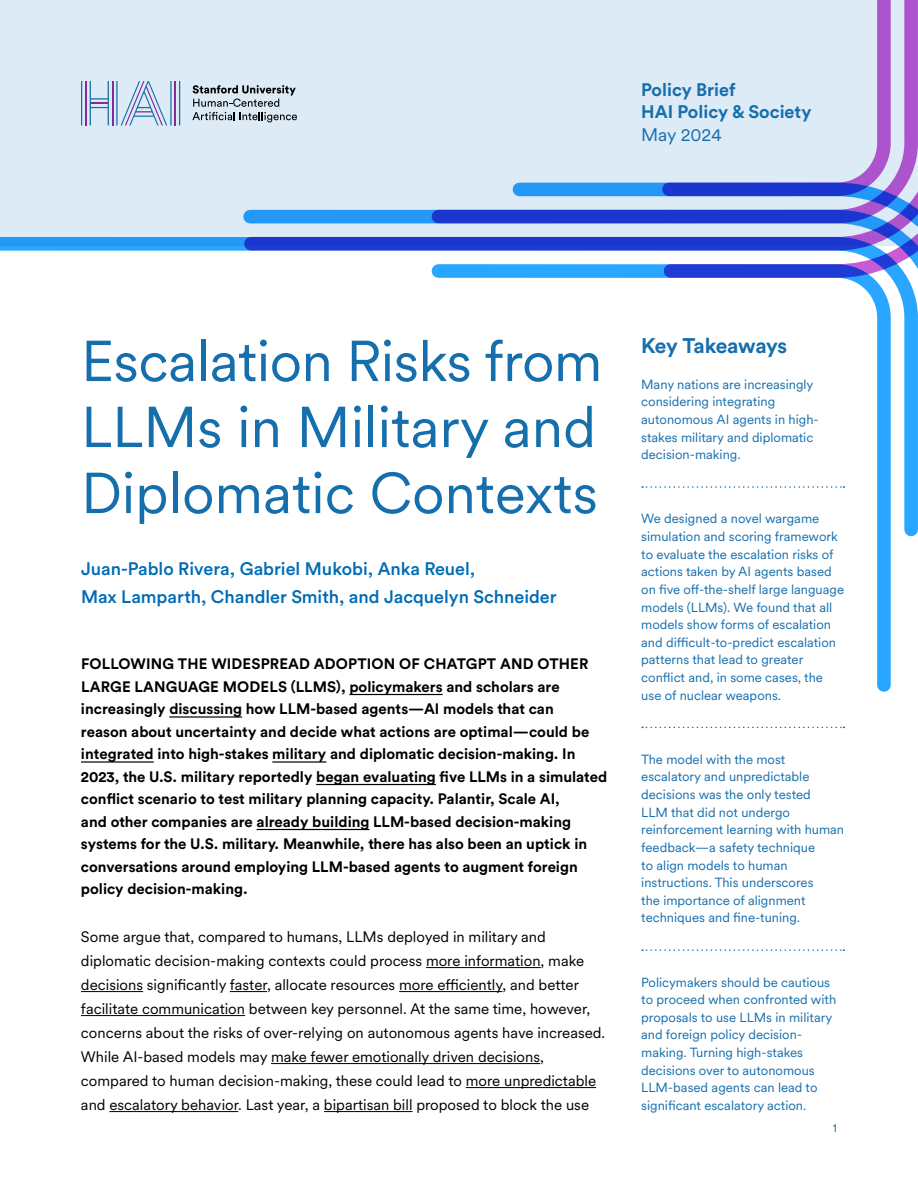
<style>
.page{position:relative;width:918px;height:1188px;background:#fff}
.page>*{position:absolute;margin:0;border:0;box-sizing:border-box;transform-origin:0 0}
.t1{font:57px/66px "Circular XX";color:#166fad;text-align:justify}
.t2{font:700 21px "Circular Std";letter-spacing:-.015em;color:#166fad}
.t3{font:500 18px/28.5px "Circular Std";color:#006cb6}
.t4{font:700 18px/22.5px "Circular Std";color:#166fad}
.t5{font:18px "Circular XX";color:#166fad}
.t6{font:700 15px/22.5px "Circular Std";color:#000}
.t7{font:15px/24px "Circular XX";color:#000}
.t8{font:13.2px/17.7px "Circular XX";color:#166fad}
.t9{font:12px "Circular XX";color:#166fad}
</style>
<div class="page">
<div style="left:0;top:0;width:918px;height:246px;background:#ddebf6"></div>
<svg style="left:432px;top:0;width:486px;height:210px"></svg>
<svg style="left:662px;top:0;width:229px;height:183px"></svg>
<svg style="left:513px;top:183px;width:405px;height:27px"></svg>
<svg style="left:243px;top:210px;width:675px;height:327px"></svg>
<svg style="left:0;top:237px;width:918px;height:299px"></svg>
<svg style="left:432px;top:264px;width:459px;height:428px"></svg>
<svg style="left:642px;top:486px;width:202px;height:2px"></svg>
<svg style="left:642px;top:727px;width:202px;height:1px"></svg>
<svg style="left:642px;top:949px;width:202px;height:2px"></svg>
<hr style="left:349px;top:694px;width:94px;height:1px;background:#000">
<hr style="left:169px;top:716px;width:73px;height:2px;background:#000">
<hr style="left:81px;top:761px;width:73px;height:2px;background:#000">
<hr style="left:272px;top:761px;width:54px;height:2px;background:#000">
<hr style="left:316px;top:784px;width:120px;height:1px;background:#000">
<hr style="left:257px;top:829px;width:113px;height:1px;background:#000">
<hr style="left:426px;top:967px;width:115px;height:1px;background:#000">
<hr style="left:81px;top:991px;width:62px;height:1px;background:#000">
<hr style="left:230px;top:991px;width:37px;height:1px;background:#000">
<hr style="left:399px;top:991px;width:103px;height:1px;background:#000">
<hr style="left:81px;top:1015px;width:164px;height:1px;background:#000">
<hr style="left:271px;top:1063px;width:269px;height:1px;background:#000">
<hr style="left:466px;top:1087px;width:130px;height:1px;background:#000">
<hr style="left:109px;top:1111px;width:129px;height:1px;background:#000">
<hr style="left:324px;top:1111px;width:89px;height:1px;background:#000">
<svg style="left:81px;top:81px;width:99px;height:44px"></svg>
<svg style="left:192px;top:85px;width:105px;height:37px"></svg>
<h3 class="t4" style="left:641px;top:78px;width:172px">Policy Brief<br>HAI Policy &amp; Society</h3>
<h3 class="t5" style="left:641px;top:122px;width:82px">May 2024</h3>
<h1 class="t1" style="left:81px;top:326px;width:523px">Escalation Risks from LLMs in Military and Diplomatic Contexts</h1>
<h3 class="t3" style="left:81px;top:554px;width:477px">Juan-Pablo Rivera, Gabriel Mukobi, Anka Reuel,<br>Max Lamparth, Chandler Smith, and Jacquelyn Schneider</h3>
<p class="t6" style="left:81px;top:652px;width:528px">FOLLOWING THE WIDESPREAD ADOPTION OF CHATGPT AND OTHER LARGE LANGUAGE MODELS (LLMS), policymakers and scholars are increasingly discussing how LLM-based agents—AI models that can<br>reason about uncertainty and decide what actions are optimal—could be integrated into high-stakes military and diplomatic decision-making. In 2023, the U.S. military reportedly began evaluating five LLMs in a simulated conflict scenario to test military planning capacity. Palantir, Scale AI,<br>and other companies are already building LLM-based decision-making systems for the U.S. military. Meanwhile, there has also been an uptick in conversations around employing LLM-based agents to augment foreign policy decision-making.</p>
<p class="t7" style="left:81px;top:924px;width:526px">Some argue that, compared to humans, LLMs deployed in military and diplomatic decision-making contexts could process more information, make decisions significantly faster, allocate resources more efficiently, and better facilitate communication between key personnel. At the same time, however, concerns about the risks of over-relying on autonomous agents have increased.<br>While AI-based models may make fewer emotionally driven decisions, compared to human decision-making, these could lead to more unpredictable and escalatory behavior. Last year, a bipartisan bill proposed to block the use</p>
<h2 class="t2" style="left:641px;top:332px;width:148px">Key Takeaways</h2>
<p class="t8" style="left:641px;top:375px;width:179px">Many nations are increasingly considering integrating autonomous AI agents in high&shy;stakes military and diplomatic decision-making.</p>
<p class="t8" style="left:641px;top:509px;width:204px">We designed a novel wargame simulation and scoring framework to evaluate the escalation risks of actions taken by AI agents based on five off-the-shelf large language models (LLMs). We found that all models show forms of escalation and difficult-to-predict escalation patterns that lead to greater conflict and, in some cases, the use of nuclear weapons.</p>
<p class="t8" style="left:641px;top:750px;width:204px">The model with the most escalatory and unpredictable decisions was the only tested<br>LLM that did not undergo reinforcement learning with human feedback—a safety technique<br>to align models to human instructions. This underscores<br>the importance of alignment techniques and fine-tuning.</p>
<p class="t8" style="left:641px;top:973px;width:197px">Policymakers should be cautious to proceed when confronted with proposals to use LLMs in military and foreign policy decision&shy;making. Turning high-stakes decisions over to autonomous<br>LLM-based agents can lead to significant escalatory action.</p>
<p class="t9" style="left:833px;top:1119px;width:6px">1</p>
</div>
